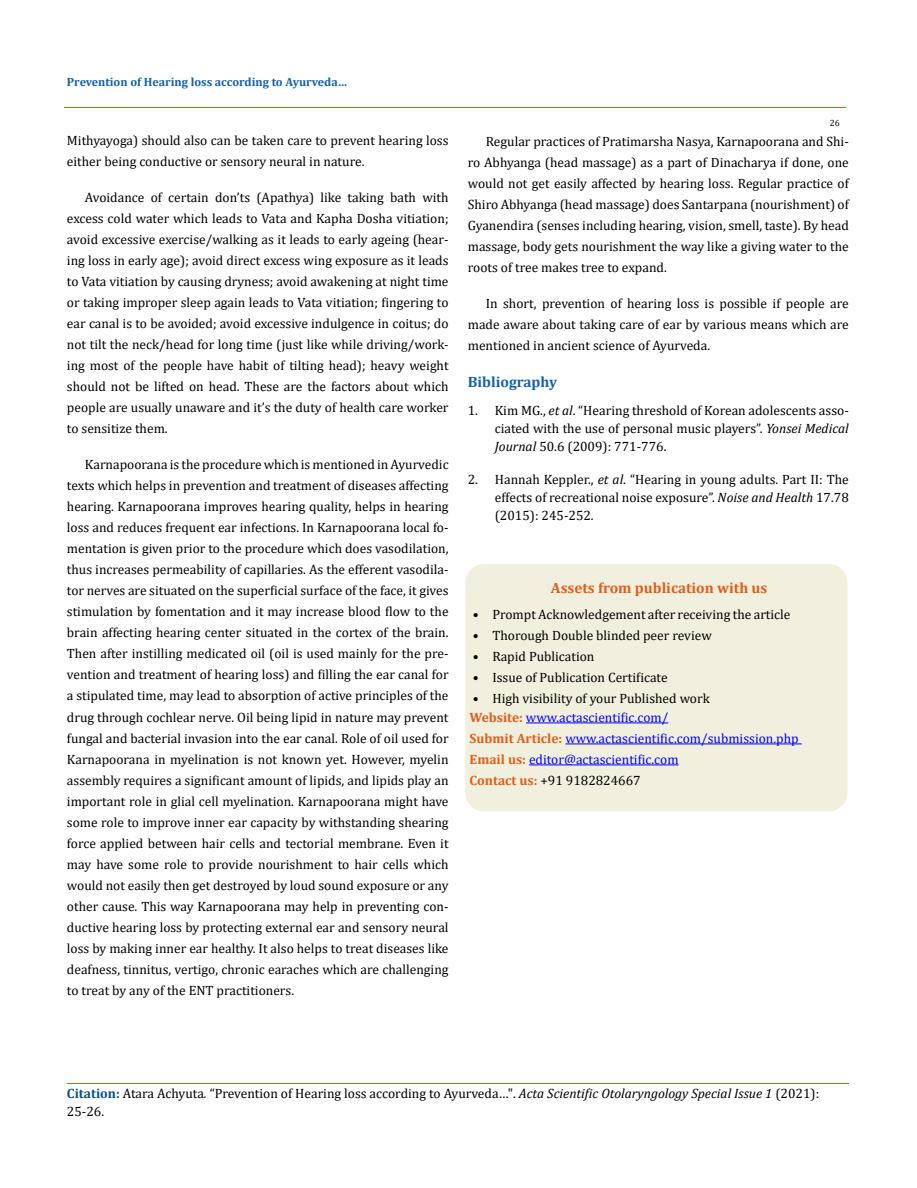
<style>
.page{position:relative;width:917px;height:1188px;background:#fff}
.page>*{position:absolute;margin:0;border:0;box-sizing:border-box;transform-origin:0 0}
.t1{font:700 15px "Cambria";color:#e05d1a}
.t2{font:700 15px "Cambria";color:#1560a6}
.t3{font:13.5px/21px "Cambria";color:#000;text-align:justify}
.t4{font:13.5px/21px "Cambria";color:#00f}
.t5{font:700 12px "Cambria";color:#1560a6}
.t6{font:9px "Cambria";color:#000}
.s1{font-style:italic}
.s2{font-weight:700;color:#e05d1a}
.s3{color:#000}
.s4{font-weight:700;color:#035089}
</style>
<div class="page">
<div style="left:466px;top:565px;width:380px;height:246px;background:#f1f0de;border-radius:18px"></div>
<div style="left:465px;top:564px;width:382px;height:248px;border:2px solid #f1f0de;border-radius:18px"></div>
<hr style="left:526px;top:723px;width:142px;height:1px;background:#00f">
<hr style="left:565px;top:744px;width:236px;height:1px;background:#00f">
<hr style="left:529px;top:765px;width:149px;height:1px;background:#00f">
<hr style="left:64px;top:108px;width:781px;height:1px;background:#e05d1a">
<hr style="left:67px;top:1083px;width:781px;height:1px;background:#e05d1a">
<p class="t5" style="left:67px;top:73px;width:281px">Prevention of Hearing loss according to Ayurveda…</p>
<p class="t3" style="left:67px;top:130px;width:383px">Mithyayoga) should also can be taken care to prevent hearing loss either being conductive or sensory neural in nature.</p>
<p class="t3" style="left:67px;top:187px;width:383px;text-indent:18px">Avoidance of certain don’ts (Apathya) like taking bath with excess cold water which leads to Vata and Kapha Dosha vitiation; avoid excessive exercise/walking as it leads to early ageing (hear&shy;ing loss in early age); avoid direct excess wing exposure as it leads to Vata vitiation by causing dryness; avoid awakening at night time or taking improper sleep again leads to Vata vitiation; fingering to ear canal is to be avoided; avoid excessive indulgence in coitus; do not tilt the neck/head for long time (just like while driving/work&shy;ing most of the people have habit of tilting head); heavy weight should not be lifted on head. These are the factors about which people are usually unaware and it’s the duty of health care worker to sensitize them.</p>
<p class="t3" style="left:67px;top:454px;width:383px;text-indent:18px">Karnapoorana is the procedure which is mentioned in Ayurvedic texts which helps in prevention and treatment of diseases affecting hearing. Karnapoorana improves hearing quality, helps in hearing loss and reduces frequent ear infections. In Karnapoorana local fo&shy;mentation is given prior to the procedure which does vasodilation, thus increases permeability of capillaries. As the efferent vasodila&shy;tor nerves are situated on the superficial surface of the face, it gives stimulation by fomentation and it may increase blood flow to the brain affecting hearing center situated in the cortex of the brain.<br>Then after instilling medicated oil (oil is used mainly for the pre&shy;vention and treatment of hearing loss) and filling the ear canal for a stipulated time, may lead to absorption of active principles of the drug through cochlear nerve. Oil being lipid in nature may prevent fungal and bacterial invasion into the ear canal. Role of oil used for Karnapoorana in myelination is not known yet. However, myelin assembly requires a significant amount of lipids, and lipids play an important role in glial cell myelination. Karnapoorana might have some role to improve inner ear capacity by withstanding shearing force applied between hair cells and tectorial membrane. Even it may have some role to provide nourishment to hair cells which would not easily then get destroyed by loud sound exposure or any other cause. This way Karnapoorana may help in preventing con&shy;ductive hearing loss by protecting external ear and sensory neural loss by making inner ear healthy. It also helps to treat diseases like deafness, tinnitus, vertigo, chronic earaches which are challenging to treat by any of the ENT practitioners.</p>
<p class="t6" style="left:829px;top:118px;width:11px">26</p>
<p class="t3" style="left:468px;top:130px;width:382px;text-indent:18px">Regular practices of Pratimarsha Nasya, Karnapoorana and Shi&shy;ro Abhyanga (head massage) as a part of Dinacharya if done, one would not get easily affected by hearing loss. Regular practice of Shiro Abhyanga (head massage) does Santarpana (nourishment) of Gyanendira (senses including hearing, vision, smell, taste). By head massage, body gets nourishment the way like a giving water to the roots of tree makes tree to expand.</p>
<p class="t3" style="left:468px;top:292px;width:382px;text-indent:18px">In short, prevention of hearing loss is possible if people are made aware about taking care of ear by various means which are mentioned in ancient science of Ayurveda.</p>
<p class="t2" style="left:468px;top:371px;width:91px">Bibliography</p>
<p class="t3" style="left:495px;top:401px;width:355px;line-height:18px;text-indent:-27px">1. Kim MG., <span class="s1">et al</span>. “Hearing threshold of Korean adolescents asso&shy;ciated with the use of personal music players”. <span class="s1">Yonsei Medical Journal</span> 50.6 (2009): 771-776.</p>
<p class="t3" style="left:495px;top:470px;width:355px;line-height:18px;text-indent:-27px">2. Hannah Keppler., <span class="s1">et al</span>. “Hearing in young adults. Part II: The effects of recreational noise exposure”. <span class="s1">Noise and Health</span> 17.78 (2015): 245-252.</p>
<p class="t1" style="left:551px;top:577px;width:218px">Assets from publication with us</p>
<p class="t3" style="left:473px;top:603px;width:319px">• Prompt Acknowledgement after receiving the article</p>
<p class="t3" style="left:473px;top:624px;width:240px">• Thorough Double blinded peer review</p>
<p class="t3" style="left:473px;top:645px;width:123px">• Rapid Publication</p>
<p class="t3" style="left:473px;top:666px;width:196px">• Issue of Publication Certificate</p>
<p class="t3" style="left:473px;top:687px;width:238px">• High visibility of your Published work</p>
<p class="t4" style="left:469px;top:707px;width:330px"><span class="s2">Website:</span> www.actascientific.com/<br><span class="s2">Submit Article:</span> www.actascientific.com/submission.php <span class="s2">Email us:</span> editor@actascientific.com<br><span class="s2">Contact us:</span> <span class="s3">+91 9182824667</span></p>
<p class="t3" style="left:67px;top:1085px;width:753px;line-height:18px"><span class="s4">Citation:</span> Atara Achyuta<span class="s1">.</span> “Prevention of Hearing loss according to Ayurveda…". <span class="s1">Acta Scientific Otolaryngology Special Issue 1</span> (2021):<br>25-26.</p>
</div>
